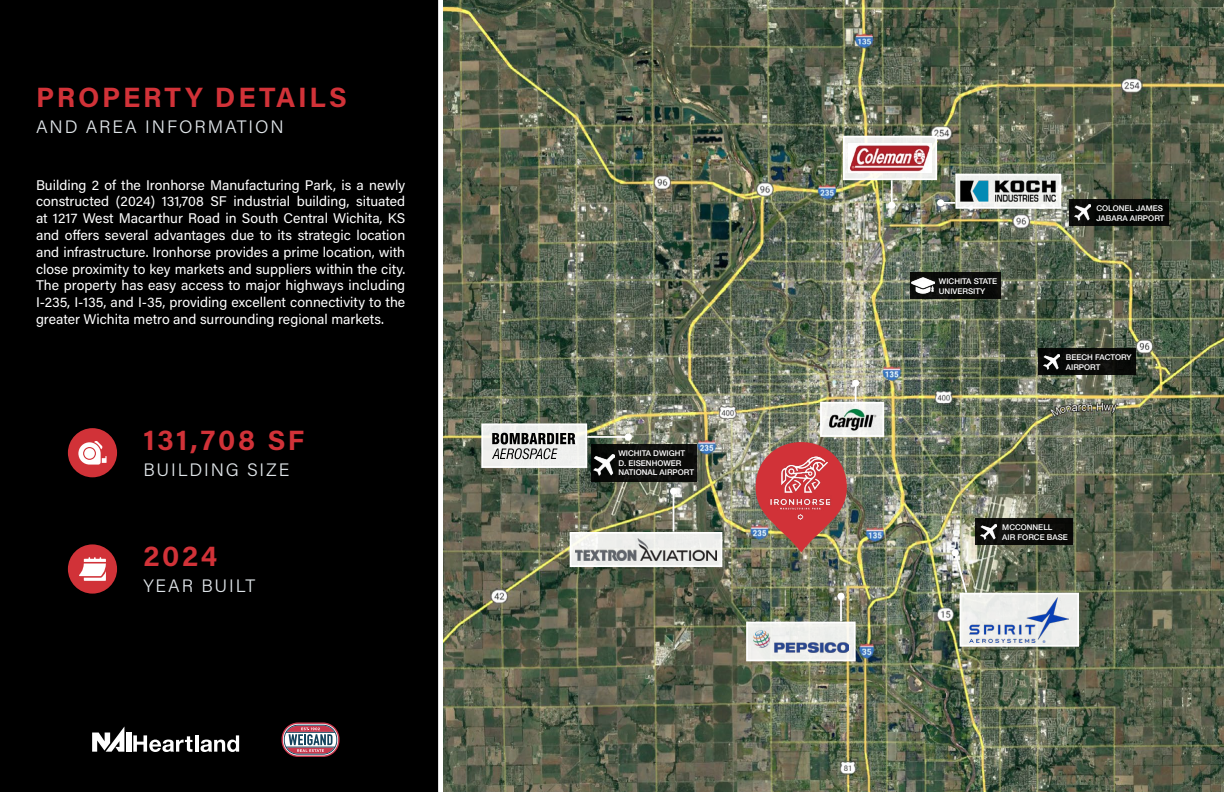
<style>
.page{position:relative;width:1224px;height:792px;background:#fff}
.page>*{position:absolute;margin:0;border:0;box-sizing:border-box;transform-origin:0 0}
.t1{font:700 27.9px "Acumin Pro";letter-spacing:.1em;color:#d13238}
.t2{font:300 18px "Acumin Pro";letter-spacing:.1em;color:#dfe4e8}
.t3{font:14px/16.8px "Acumin Pro";color:#fff;text-align:justify}
.t4{font:500 7.9px/9.5px "Helvetica Neue LT Std";color:#fff}
</style>
<div class="page">
<div style="left:0;top:0;width:448px;height:792px;background:#000"></div>
<div style="left:438px;top:0;width:5px;height:792px;background:#fff"></div>
<img style="left:443px;top:0;width:781px;height:792px">
<img style="left:756px;top:442px;width:91px;height:111px;border-radius:45px">
<div style="left:482px;top:424px;width:104px;height:43px;background:#eff0ee"></div>
<div style="left:481px;top:423px;width:106px;height:45px;border:2px solid #fff"></div>
<hr style="left:587px;top:436px;width:41px;height:2px;background:#fff">
<div style="left:625px;top:433px;width:7px;height:7px;background:#fff;border-radius:50%"></div>
<div style="left:821px;top:403px;width:62px;height:33px;background:#eff0ee"></div>
<div style="left:820px;top:402px;width:64px;height:35px;border:2px solid #fff"></div>
<svg style="left:855px;top:387px;width:2px;height:15px"></svg>
<div style="left:852px;top:380px;width:7px;height:7px;background:#fff;border-radius:50%"></div>
<svg style="left:492px;top:433px;width:88px;height:26px"></svg>
<svg style="left:846px;top:139px;width:88px;height:38px"></svg>
<div style="left:843px;top:136px;width:94px;height:44px;border:2px solid #fff"></div>
<hr style="left:891px;top:180px;width:2px;height:25px;background:#fff">
<div style="left:888px;top:202px;width:7px;height:7px;background:#fff;border-radius:50%"></div>
<img style="left:849px;top:144px;width:83px;height:28px">
<div style="left:956px;top:175px;width:104px;height:33px;background:#f0f0ee"></div>
<div style="left:955px;top:174px;width:106px;height:35px;border:2px solid #fff"></div>
<svg style="left:944px;top:202px;width:11px;height:2px"></svg>
<div style="left:937px;top:199px;width:7px;height:7px;background:#fff;border-radius:50%"></div>
<img style="left:960px;top:180px;width:97px;height:22px">
<div style="left:571px;top:533px;width:151px;height:33px;background:linear-gradient(to right,#f0f0ed,#ebeceb)"></div>
<div style="left:570px;top:532px;width:152px;height:35px;border:2px solid #fff"></div>
<hr style="left:673px;top:491px;width:1px;height:41px;background:#fff">
<div style="left:670px;top:488px;width:7px;height:7px;background:#fff;border-radius:50%"></div>
<img style="left:575px;top:539px;width:142px;height:21px">
<div style="left:747px;top:623px;width:108px;height:37px;background:#eff0ed"></div>
<div style="left:746px;top:622px;width:110px;height:39px;border:2px solid #fff"></div>
<hr style="left:840px;top:596px;width:2px;height:25px;background:#fff">
<div style="left:837px;top:593px;width:8px;height:7px;background:#fff;border-radius:50%"></div>
<img style="left:753px;top:628px;width:95px;height:27px">
<div style="left:960px;top:594px;width:118px;height:52px;background:#eeefec"></div>
<div style="left:960px;top:593px;width:119px;height:54px;border:2px solid #fff"></div>
<svg style="left:953px;top:551px;width:16px;height:44px"></svg>
<div style="left:952px;top:549px;width:7px;height:7px;background:#fff;border-radius:50%"></div>
<img style="left:970px;top:597px;width:99px;height:45px">
<img style="left:829px;top:408px;width:48px;height:23px">
<div style="left:591px;top:444px;width:106px;height:38px;background:#0c0d0a"></div>
<img style="left:593px;top:454px;width:21px;height:22px">
<div style="left:975px;top:519px;width:97px;height:26px;background:#0c0c09"></div>
<img style="left:980px;top:524px;width:16px;height:16px">
<div style="left:1039px;top:349px;width:97px;height:26px;background:#0a0b09"></div>
<img style="left:1044px;top:354px;width:16px;height:16px">
<div style="left:1069px;top:199px;width:99px;height:27px;background:#070806"></div>
<img style="left:1074px;top:205px;width:16px;height:16px">
<div style="left:910px;top:272px;width:91px;height:27px;background:#0b0c09"></div>
<img style="left:912px;top:277px;width:23px;height:20px">
<div style="left:126px;top:733px;width:5px;height:19px;background:#fff"></div>
<svg style="left:92px;top:727px;width:32px;height:25px"></svg>
<svg style="left:133px;top:735px;width:60px;height:17px"></svg>
<hr style="left:195px;top:735px;width:4px;height:17px;background:#fff">
<svg style="left:201px;top:735px;width:38px;height:17px"></svg>
<div style="left:68px;top:428px;width:49px;height:49px;background:#d13238;border-radius:50%"></div>
<svg style="left:78px;top:441px;width:29px;height:24px"></svg>
<div style="left:68px;top:544px;width:49px;height:50px;background:#d13238;border-radius:50%"></div>
<svg style="left:79px;top:557px;width:27px;height:24px"></svg>
<img style="left:769px;top:455px;width:65px;height:65px">
<svg style="left:282px;top:722px;width:58px;height:35px"></svg>
<svg style="left:283px;top:724px;width:55px;height:32px"></svg>
<svg style="left:284px;top:725px;width:53px;height:30px;background:#9d7f8d"></svg>
<h1 class="t1" style="left:36px;top:78px;width:312px">PROPERTY DETAILS</h1>
<p class="t2" style="left:36px;top:114px;width:249px">AND AREA INFORMATION</p>
<p class="t3" style="left:36px;top:176px;width:371px">Building 2 of the Ironhorse Manufacturing Park, is a newly constructed (2024) 131,708 SF industrial building, situated at 1217 West Macarthur Road in South Central Wichita, KS and offers several advantages due to its strategic location and infrastructure. Ironhorse provides a prime location, with close proximity to key markets and suppliers within the city.<br>The property has easy access to major highways including I-235, I-135, and I-35, providing excellent connectivity to the greater Wichita metro and surrounding regional markets.</p>
<h1 class="t1" style="left:143px;top:421px;width:162px">131,708 SF</h1>
<p class="t2" style="left:143px;top:457px;width:148px">BUILDING SIZE</p>
<h1 class="t1" style="left:143px;top:537px;width:75px">2024</h1>
<p class="t2" style="left:143px;top:573px;width:114px">YEAR BUILT</p>
<p class="t4" style="left:618px;top:449px;width:77px">WICHITA DWIGHT<br>D. EISENHOWER<br>NATIONAL AIRPORT</p>
<p class="t4" style="left:939px;top:277px;width:60px">WICHITA STATE<br>UNIVERSITY</p>
<p class="t4" style="left:1096px;top:204px;width:70px">COLONEL JAMES<br>JABARA AIRPORT</p>
<p class="t4" style="left:1066px;top:353px;width:67px">BEECH FACTORY<br>AIRPORT</p>
<p class="t4" style="left:1002px;top:523px;width:67px">MCCONNELL<br>AIR FORCE BASE</p>
</div>
